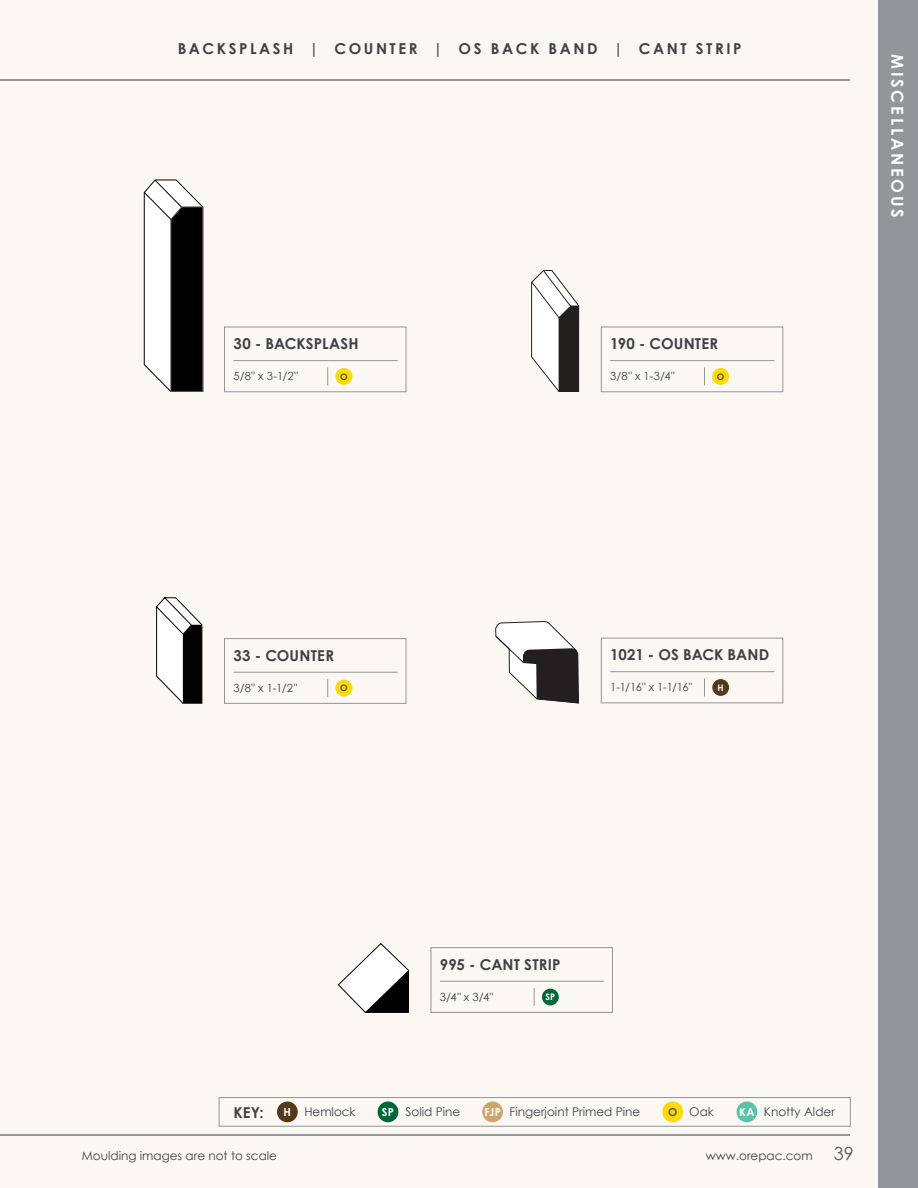
<style>
.page{position:relative;width:918px;height:1188px;background:#fff}
.page>*{position:absolute;margin:0;border:0;box-sizing:border-box;transform-origin:0 0}
.t1{font:700 16.5px "Century Gothic";letter-spacing:.17em;color:#fff}
.t2{font:700 15px "Century Gothic";letter-spacing:.015em;color:#414042}
.t3{font:700 15px "Century Gothic";letter-spacing:.17em;color:#414042}
.t4{font:700 15px "Century Gothic";letter-spacing:-.005em;color:#414042}
.t5{font:12px "Century Gothic";color:#414042}
.t6{font:11.25px "Century Gothic";color:#414042}
.t7{font:700 9px "Century Gothic";color:#fff}
.t8{font:700 9px "Century Gothic";color:#4e4c4d}
.s1{font-weight:700;font-size:10.95px;color:#fff}
.s2{font-weight:700;font-size:10.95px;color:#565659}
.s3{font-size:18px;color:#58595b}
</style>
<div class="page">
<div style="left:0;top:0;width:878px;height:1188px;background:#fbf7f3"></div>
<div style="left:878px;top:0;width:40px;height:1188px;background:#939598"></div>
<hr style="left:0;top:80px;width:850px;height:1px;background:#939598">
<hr style="left:0;top:1134px;width:850px;height:1px;background:#939598">
<svg style="left:495px;top:621px;width:84px;height:83px"></svg>
<div style="left:712px;top:679px;width:17px;height:17px;background:#54391b;border-radius:50%"></div>
<div style="left:601px;top:638px;width:182px;height:65px;border:1px solid #939598"></div>
<hr style="left:610px;top:671px;width:164px;height:1px;background:#939598">
<svg style="left:704px;top:679px;width:1px;height:17px"></svg>
<svg style="left:338px;top:943px;width:71px;height:70px"></svg>
<div style="left:542px;top:989px;width:17px;height:16px;background:#006838;border-radius:50%"></div>
<div style="left:431px;top:947px;width:182px;height:66px;border:1px solid #939598"></div>
<hr style="left:440px;top:981px;width:164px;height:1px;background:#939598">
<svg style="left:534px;top:988px;width:1px;height:18px"></svg>
<svg style="left:531px;top:270px;width:48px;height:122px"></svg>
<div style="left:712px;top:368px;width:17px;height:17px;background:#fddb00;border-radius:50%"></div>
<div style="left:601px;top:327px;width:182px;height:65px;border:1px solid #939598"></div>
<hr style="left:610px;top:360px;width:164px;height:1px;background:#939598">
<svg style="left:704px;top:367px;width:1px;height:18px"></svg>
<svg style="left:156px;top:597px;width:46px;height:107px"></svg>
<div style="left:224px;top:638px;width:182px;height:66px;border:1px solid #939598"></div>
<div style="left:336px;top:680px;width:16px;height:16px;background:#fddb00;border-radius:50%"></div>
<hr style="left:234px;top:672px;width:164px;height:1px;background:#939598">
<svg style="left:327px;top:679px;width:1px;height:18px"></svg>
<svg style="left:143px;top:179px;width:60px;height:213px"></svg>
<div style="left:336px;top:368px;width:16px;height:17px;background:#fddb00;border-radius:50%"></div>
<div style="left:224px;top:327px;width:182px;height:65px;border:1px solid #939598"></div>
<hr style="left:234px;top:360px;width:164px;height:1px;background:#939598">
<svg style="left:327px;top:367px;width:1px;height:18px"></svg>
<div style="left:737px;top:1102px;width:20px;height:20px;background:#5ac2a8;border-radius:50%"></div>
<div style="left:219px;top:1097px;width:632px;height:29px;border:1px solid #939598"></div>
<div style="left:277px;top:1102px;width:21px;height:20px;background:#54391b;border-radius:50%"></div>
<div style="left:662px;top:1102px;width:21px;height:20px;background:#fddb00;border-radius:50%"></div>
<div style="left:378px;top:1102px;width:20px;height:20px;background:#006838;border-radius:50%"></div>
<div style="left:482px;top:1102px;width:21px;height:20px;background:#d1a46e;border-radius:50%"></div>
<p class="t3" style="left:178px;top:37px;width:565px">BACKSPLASH | COUNTER | OS BACK BAND | CANT STRIP</p>
<p class="t2" style="left:234px;top:333px;width:127px">30 - BACKSPLASH</p>
<p class="t6" style="left:234px;top:368px;width:66px">5/8" x 3-1/2"</p>
<p class="t8" style="left:340px;top:370px;width:9px">O</p>
<p class="t2" style="left:610px;top:333px;width:110px">190 - COUNTER</p>
<p class="t6" style="left:610px;top:368px;width:66px">3/8" x 1-3/4"</p>
<p class="t8" style="left:717px;top:370px;width:9px">O</p>
<h1 class="t1" style="left:910px;top:54px;width:165px;rotate:90deg">MISCELLANEOUS</h1>
<p class="t2" style="left:234px;top:644px;width:102px">33 - COUNTER</p>
<p class="t6" style="left:234px;top:680px;width:65px">3/8" x 1-1/2"</p>
<p class="t8" style="left:340px;top:681px;width:9px">O</p>
<p class="t4" style="left:610px;top:644px;width:160px">1021 - OS BACK BAND</p>
<p class="t6" style="left:610px;top:679px;width:84px">1-1/16" x 1-1/16"</p>
<p class="t7" style="left:718px;top:681px;width:8px">H</p>
<p class="t2" style="left:440px;top:953px;width:122px">995 - CANT STRIP</p>
<p class="t6" style="left:440px;top:989px;width:55px">3/4" x 3/4"</p>
<p class="t7" style="left:546px;top:990px;width:11px">SP</p>
<p class="t2" style="left:233px;top:1101px;width:32px">KEY:</p>
<p class="t5" style="left:284px;top:1104px;width:74px"><span class="s1">H</span> Hemlock</p>
<p class="t5" style="left:382px;top:1104px;width:80px"><span class="s1">SP</span> Solid Pine</p>
<p class="t5" style="left:484px;top:1104px;width:158px"><span class="s1">FJP</span> Fingerjoint Primed Pine</p>
<p class="t5" style="left:668px;top:1104px;width:47px"><span class="s2">O</span> Oak</p>
<p class="t5" style="left:739px;top:1104px;width:97px"><span class="s1">KA</span> Knotty Alder</p>
<p class="t5" style="left:82px;top:1147px;width:197px">Moulding images are not to scale</p>
<p class="t5" style="left:706px;top:1147px;width:149px">www.orepac.com <span class="s3">39</span></p>
</div>
